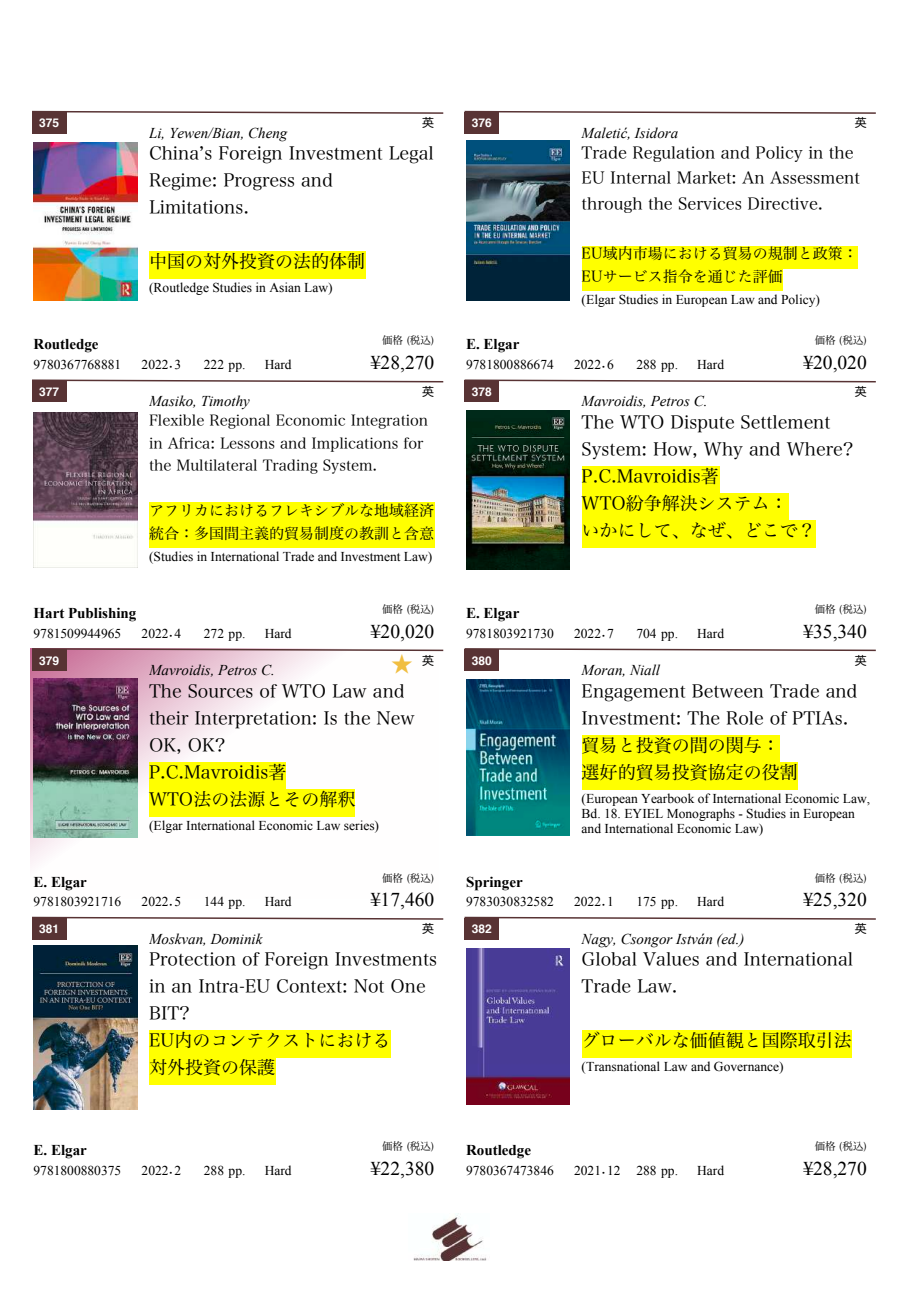
<style>
.page{position:relative;width:919px;height:1289px;background:#fff}
.page>*{position:absolute;margin:0;border:0;box-sizing:border-box;transform-origin:0 0}
.t1{font:21px "Hira Min Pro N W3";color:#f1be41}
.t2{font:19.5px "Times New Roman";color:#000}
.t3{font:18px/27px "Hira Min Pro N W3";color:#000}
.t4{font:16.5px/25.5px "Hira Min Pro N W3";color:#000}
.t5{font:15px/22.5px "Hira Min Pro N W3";color:#000}
.t6{font:italic 15px "Times New Roman";color:#000}
.t7{font:700 15px "Times New Roman";color:#000}
.t8{font:13.5px/15px "Times New Roman";color:#000}
.t9{font:700 12px "Helvetica";color:#fff}
.t10{font:12px "Hira Maru Pro N W4";color:#000}
.t11{font:10.5px "Hira Min Pro N W3";color:#000}
.s1{font-family:"Hira Min Pro N W3"}
</style>
<div class="page">
<div style="left:32px;top:112px;width:35px;height:21px;background:#583334"></div>
<div style="left:149px;top:252px;width:216px;height:27px;background:#ff0"></div>
<img style="left:34px;top:142px;width:103px;height:158px">
<svg style="left:32px;top:110px;width:412px;height:4px"></svg>
<div style="left:464px;top:112px;width:35px;height:21px;background:#583334"></div>
<div style="left:581px;top:246px;width:276px;height:22px;background:#ff0"></div>
<div style="left:581px;top:268px;width:201px;height:23px;background:#ff0"></div>
<img style="left:466px;top:141px;width:103px;height:159px">
<svg style="left:464px;top:110px;width:412px;height:4px"></svg>
<div style="left:32px;top:381px;width:35px;height:21px;background:#583334"></div>
<div style="left:149px;top:502px;width:285px;height:23px;background:#ff0"></div>
<div style="left:149px;top:525px;width:285px;height:22px;background:#ff0"></div>
<img style="left:34px;top:412px;width:103px;height:156px">
<svg style="left:32px;top:379px;width:412px;height:4px"></svg>
<div style="left:464px;top:381px;width:35px;height:21px;background:#583334"></div>
<div style="left:581px;top:466px;width:138px;height:27px;background:#ff0"></div>
<div style="left:581px;top:493px;width:207px;height:27px;background:#ff0"></div>
<div style="left:581px;top:520px;width:234px;height:27px;background:#ff0"></div>
<img style="left:466px;top:411px;width:103px;height:158px">
<svg style="left:464px;top:379px;width:412px;height:4px"></svg>
<svg style="left:31px;top:652px;width:324px;height:212px"></svg>
<div style="left:32px;top:649px;width:35px;height:21px;background:#583334"></div>
<div style="left:149px;top:762px;width:137px;height:27px;background:#ff0"></div>
<div style="left:149px;top:789px;width:206px;height:27px;background:#ff0"></div>
<img style="left:34px;top:678px;width:103px;height:159px">
<svg style="left:31px;top:648px;width:413px;height:4px"></svg>
<div style="left:464px;top:649px;width:35px;height:21px;background:#583334"></div>
<div style="left:581px;top:735px;width:198px;height:27px;background:#ff0"></div>
<div style="left:581px;top:762px;width:216px;height:27px;background:#ff0"></div>
<img style="left:466px;top:679px;width:103px;height:157px">
<svg style="left:464px;top:648px;width:412px;height:4px"></svg>
<div style="left:32px;top:918px;width:35px;height:21px;background:#583334"></div>
<div style="left:149px;top:1030px;width:242px;height:27px;background:#ff0"></div>
<div style="left:149px;top:1057px;width:126px;height:27px;background:#ff0"></div>
<img style="left:34px;top:945px;width:103px;height:164px">
<svg style="left:32px;top:916px;width:412px;height:4px"></svg>
<div style="left:464px;top:918px;width:35px;height:21px;background:#583334"></div>
<div style="left:581px;top:1030px;width:270px;height:27px;background:#ff0"></div>
<img style="left:466px;top:948px;width:103px;height:156px">
<svg style="left:464px;top:916px;width:412px;height:4px"></svg>
<img style="left:413px;top:1213px;width:74px;height:47px">
<p class="t9" style="left:39px;top:118px;width:22px">375</p>
<p class="t10" style="left:422px;top:112px;width:13px">英</p>
<p class="t6" style="left:149px;top:124px;width:140px">Li, Yewen/Bian, Cheng</p>
<h3 class="t3" style="left:149px;top:138px;width:286px">Chinaʼs Foreign Investment Legal<br>Regime: Progress and<br>Limitations.</h3>
<h3 class="t3" style="left:149px;top:246px;width:217px">中国の対外投資の法的体制</h3>
<p class="t8" style="left:149px;top:280px;width:185px">(Routledge Studies in Asian Law)</p>
<p class="t9" style="left:472px;top:118px;width:22px">376</p>
<p class="t10" style="left:854px;top:112px;width:13px">英</p>
<p class="t6" style="left:581px;top:124px;width:98px">Maletić, Isidora</p>
<p class="t4" style="left:581px;top:138px;width:280px">Trade Regulation and Policy in the<br>EU Internal Market: An Assessment through the Services Directive.</p>
<p class="t5" style="left:581px;top:241px;width:278px">EU域内市場における貿易の規制と政策：<br>EUサービス指令を通じた評価</p>
<p class="t8" style="left:581px;top:292px;width:240px">(Elgar Studies in European Law and Policy)</p>
<p class="t7" style="left:34px;top:336px;width:66px">Routledge</p>
<p class="t11" style="left:382px;top:331px;width:54px">価格 (税込)</p>
<p class="t7" style="left:466px;top:336px;width:55px">E. Elgar</p>
<p class="t11" style="left:814px;top:331px;width:54px">価格 (税込)</p>
<p class="t8" style="left:34px;top:357px;width:89px">9780367768881</p>
<p class="t8" style="left:142px;top:357px;width:41px">2022<span class="s1">.</span>3</p>
<p class="t8" style="left:204px;top:357px;width:43px">222 pp.</p>
<p class="t8" style="left:265px;top:357px;width:28px">Hard</p>
<h2 class="t2" style="left:371px;top:351px;width:65px">¥28,270</h2>
<p class="t8" style="left:466px;top:357px;width:89px">9781800886674</p>
<p class="t8" style="left:574px;top:357px;width:41px">2022<span class="s1">.</span>6</p>
<p class="t8" style="left:636px;top:357px;width:43px">288 pp.</p>
<p class="t8" style="left:697px;top:357px;width:28px">Hard</p>
<h2 class="t2" style="left:803px;top:351px;width:65px">¥20,020</h2>
<p class="t9" style="left:39px;top:387px;width:22px">377</p>
<p class="t10" style="left:422px;top:381px;width:13px">英</p>
<p class="t6" style="left:149px;top:393px;width:102px">Masiko, Timothy</p>
<p class="t5" style="left:149px;top:408px;width:280px">Flexible Regional Economic Integration in Africa: Lessons and Implications for the Multilateral Trading System.</p>
<p class="t5" style="left:149px;top:498px;width:286px">アフリカにおけるフレキシブルな地域経済統合：多国間主義的貿易制度の教訓と含意</p>
<p class="t8" style="left:149px;top:549px;width:285px">(Studies in International Trade and Investment Law)</p>
<p class="t9" style="left:472px;top:387px;width:22px">378</p>
<p class="t10" style="left:854px;top:381px;width:13px">英</p>
<p class="t6" style="left:581px;top:393px;width:127px">Mavroidis, Petros C.</p>
<h3 class="t3" style="left:581px;top:407px;width:273px">The WTO Dispute Settlement<br>System: How, Why and Where?<br>P.C.Mavroidis著<br>WTO紛争解決システム：<br>いかにして、なぜ、どこで？</h3>
<p class="t7" style="left:34px;top:604px;width:104px">Hart Publishing</p>
<p class="t11" style="left:382px;top:600px;width:54px">価格 (税込)</p>
<p class="t7" style="left:466px;top:604px;width:55px">E. Elgar</p>
<p class="t11" style="left:814px;top:600px;width:54px">価格 (税込)</p>
<p class="t8" style="left:34px;top:625px;width:89px">9781509944965</p>
<p class="t8" style="left:142px;top:625px;width:41px">2022<span class="s1">.</span>4</p>
<p class="t8" style="left:204px;top:625px;width:43px">272 pp.</p>
<p class="t8" style="left:265px;top:625px;width:28px">Hard</p>
<h2 class="t2" style="left:371px;top:620px;width:65px">¥20,020</h2>
<p class="t8" style="left:466px;top:625px;width:89px">9781803921730</p>
<p class="t8" style="left:574px;top:625px;width:41px">2022<span class="s1">.</span>7</p>
<p class="t8" style="left:636px;top:625px;width:43px">704 pp.</p>
<p class="t8" style="left:697px;top:625px;width:28px">Hard</p>
<h2 class="t2" style="left:803px;top:620px;width:65px">¥35,340</h2>
<p class="t9" style="left:39px;top:655px;width:22px">379</p>
<p class="t6" style="left:149px;top:661px;width:127px">Mavroidis, Petros C.</p>
<h1 class="t1" style="left:391px;top:646px;width:22px">★</h1>
<h3 class="t3" style="left:149px;top:675px;width:267px">The Sources of WTO Law and their Interpretation: Is the New<br>OK, OK?<br>P.C.Mavroidis著<br>WTO法の法源とその解釈</h3>
<p class="t8" style="left:149px;top:817px;width:231px">(Elgar International Economic Law series)</p>
<p class="t10" style="left:422px;top:649px;width:13px">英</p>
<p class="t9" style="left:472px;top:655px;width:22px">380</p>
<p class="t10" style="left:854px;top:649px;width:13px">英</p>
<p class="t6" style="left:581px;top:661px;width:80px">Moran, Niall</p>
<h3 class="t3" style="left:581px;top:675px;width:277px">Engagement Between Trade and<br>Investment: The Role of PTIAs.貿易と投資の間の関与：<br>選好的貿易投資協定の役割</h3>
<p class="t8" style="left:581px;top:790px;width:290px">(European Yearbook of International Economic Law,<br>Bd. 18. EYIEL Monographs - Studies in European and International Economic Law)</p>
<p class="t7" style="left:34px;top:873px;width:55px">E. Elgar</p>
<p class="t11" style="left:382px;top:868px;width:54px">価格 (税込)</p>
<p class="t7" style="left:466px;top:873px;width:58px">Springer</p>
<p class="t11" style="left:814px;top:868px;width:54px">価格 (税込)</p>
<p class="t8" style="left:34px;top:894px;width:89px">9781803921716</p>
<p class="t8" style="left:142px;top:894px;width:41px">2022<span class="s1">.</span>5</p>
<p class="t8" style="left:204px;top:894px;width:43px">144 pp.</p>
<p class="t8" style="left:265px;top:894px;width:28px">Hard</p>
<h2 class="t2" style="left:371px;top:888px;width:65px">¥17,460</h2>
<p class="t8" style="left:466px;top:894px;width:89px">9783030832582</p>
<p class="t8" style="left:574px;top:894px;width:41px">2022<span class="s1">.</span>1</p>
<p class="t8" style="left:636px;top:894px;width:43px">175 pp.</p>
<p class="t8" style="left:697px;top:894px;width:28px">Hard</p>
<h2 class="t2" style="left:803px;top:888px;width:65px">¥25,320</h2>
<p class="t9" style="left:39px;top:924px;width:22px">381</p>
<p class="t10" style="left:422px;top:918px;width:13px">英</p>
<p class="t6" style="left:149px;top:930px;width:115px">Moskvan, Dominik</p>
<h3 class="t3" style="left:149px;top:944px;width:289px">Protection of Foreign Investments in an Intra-EU Context: Not One<br>BIT?<br>EU内のコンテクストにおける<br>対外投資の保護</h3>
<p class="t9" style="left:472px;top:924px;width:22px">382</p>
<p class="t10" style="left:854px;top:918px;width:13px">英</p>
<p class="t6" style="left:581px;top:930px;width:164px">Nagy, Csongor István (ed.)</p>
<h3 class="t3" style="left:581px;top:944px;width:273px">Global Values and International<br>Trade Law.</h3>
<h3 class="t3" style="left:581px;top:1025px;width:272px">グローバルな価値観と国際取引法</h3>
<p class="t8" style="left:581px;top:1059px;width:203px">(Transnational Law and Governance)</p>
<p class="t7" style="left:34px;top:1141px;width:55px">E. Elgar</p>
<p class="t11" style="left:382px;top:1137px;width:54px">価格 (税込)</p>
<p class="t7" style="left:466px;top:1141px;width:66px">Routledge</p>
<p class="t11" style="left:814px;top:1137px;width:54px">価格 (税込)</p>
<p class="t8" style="left:34px;top:1162px;width:89px">9781800880375</p>
<p class="t8" style="left:142px;top:1162px;width:41px">2022<span class="s1">.</span>2</p>
<p class="t8" style="left:204px;top:1162px;width:43px">288 pp.</p>
<p class="t8" style="left:265px;top:1162px;width:28px">Hard</p>
<h2 class="t2" style="left:371px;top:1157px;width:65px">¥22,380</h2>
<p class="t8" style="left:466px;top:1162px;width:89px">9780367473846</p>
<p class="t8" style="left:574px;top:1162px;width:105px">2021<span class="s1">.</span>12 288 pp.</p>
<p class="t8" style="left:697px;top:1162px;width:28px">Hard</p>
<h2 class="t2" style="left:803px;top:1157px;width:65px">¥28,270</h2>
</div>
